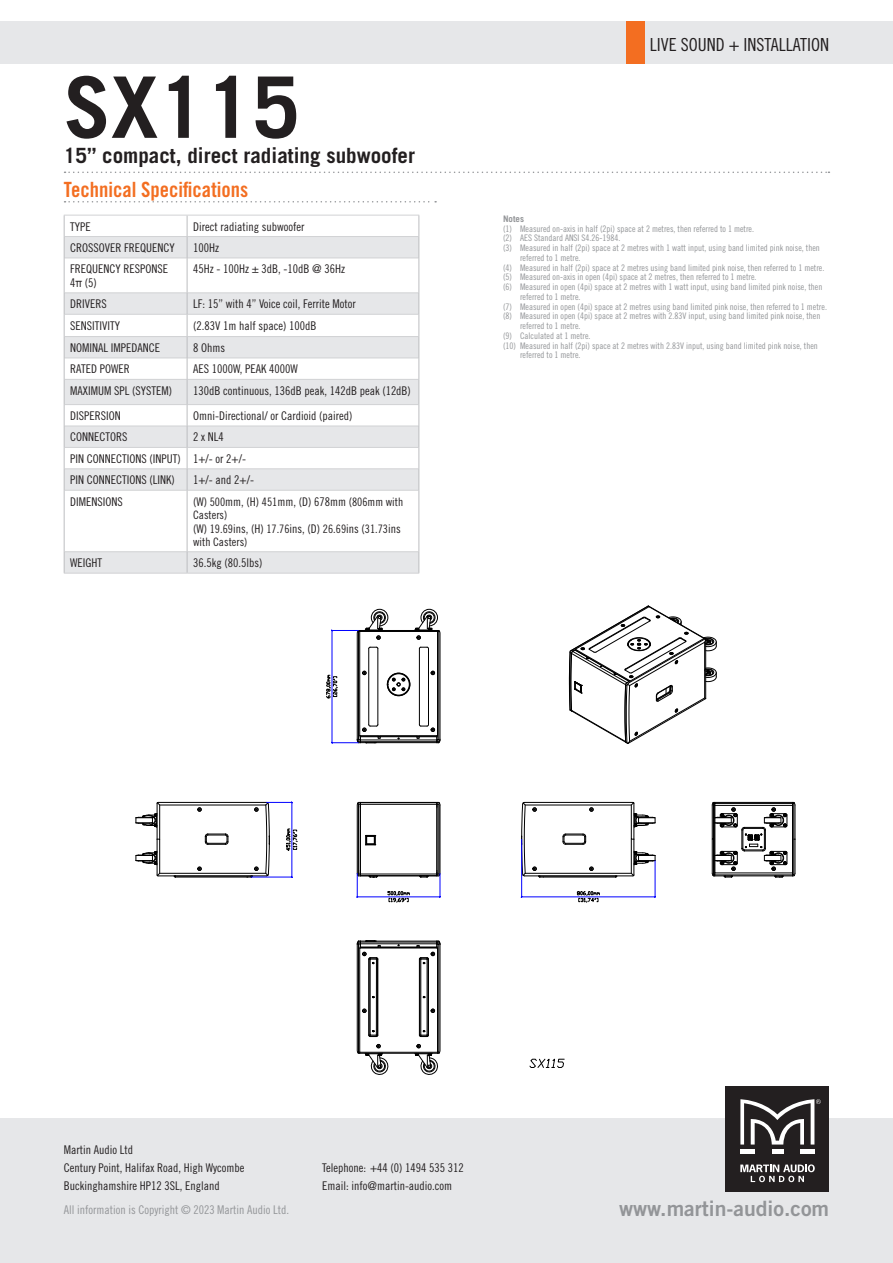
<style>
.page{position:relative;width:893px;height:1263px;background:#fff}
.page>*{position:absolute;margin:0;border:0;box-sizing:border-box;transform-origin:0 0}
.t1{font:700 84.9px "Trade Gothic";color:#231f20}
.t2{font:21.15px "Trade Gothic Bold Two";color:#939598}
.t3{font:700 21px "Trade Gothic";color:#231f20}
.t4{font:21px "Trade Gothic Bold Cond Twenty";color:#f36e21}
.t5{font:18px "Trade Gothic Cond Eighteen";color:#231f20}
.t6{font:12px/18px "Trade Gothic Cond Eighteen";color:#231f20}
.t7{font:12px "Trade Gothic Cond Eighteen";color:#939598}
.t8{font:11.7px "Trade Gothic Cond Eighteen";color:#231f20}
.t9{font:9px "Trade Gothic Cond Eighteen";color:#939598}
.t10{font:700 9px "Trade Gothic";color:#939598}
.s1{font-family:"Arial Narrow"}
.s2{font-size:11.7px}
</style>
<div class="page">
<div style="left:0;top:21px;width:893px;height:43px;background:#e6e7e9"></div>
<div style="left:0;top:1118px;width:893px;height:145px;background:#e6e7e9"></div>
<div style="left:725px;top:1086px;width:104px;height:106px;background:#231f20"></div>
<div style="left:740px;top:1149px;width:15px;height:5px;background:#fff"></div>
<div style="left:800px;top:1149px;width:14px;height:5px;background:#fff"></div>
<div style="left:772px;top:1149px;width:11px;height:5px;background:#fff"></div>
<svg style="left:740px;top:1164px;width:75px;height:18px"></svg>
<svg style="left:740px;top:1099px;width:81px;height:45px"></svg>
<svg style="left:65px;top:172px;width:764px;height:1px"></svg>
<div style="left:627px;top:21px;width:18px;height:43px;background:#f36e21"></div>
<svg style="left:65px;top:201px;width:371px;height:2px"></svg>
<svg style="left:65px;top:237px;width:353px;height:336px"></svg>
<hr style="left:65px;top:236px;width:122px;height:1px;background:#d1d2d4">
<hr style="left:187px;top:236px;width:231px;height:1px;background:#d1d2d4">
<hr style="left:65px;top:258px;width:122px;height:1px;background:#d1d2d4">
<hr style="left:187px;top:258px;width:231px;height:1px;background:#d1d2d4">
<hr style="left:65px;top:292px;width:122px;height:1px;background:#d1d2d4">
<hr style="left:187px;top:292px;width:231px;height:1px;background:#d1d2d4">
<hr style="left:65px;top:314px;width:122px;height:1px;background:#d1d2d4">
<hr style="left:187px;top:314px;width:231px;height:1px;background:#d1d2d4">
<hr style="left:65px;top:336px;width:122px;height:1px;background:#d1d2d4">
<hr style="left:187px;top:336px;width:231px;height:1px;background:#d1d2d4">
<hr style="left:65px;top:358px;width:122px;height:1px;background:#d1d2d4">
<hr style="left:187px;top:358px;width:231px;height:1px;background:#d1d2d4">
<hr style="left:65px;top:379px;width:122px;height:1px;background:#d1d2d4">
<hr style="left:187px;top:379px;width:231px;height:1px;background:#d1d2d4">
<hr style="left:65px;top:404px;width:122px;height:1px;background:#d1d2d4">
<hr style="left:187px;top:404px;width:231px;height:1px;background:#d1d2d4">
<hr style="left:65px;top:426px;width:122px;height:1px;background:#d1d2d4">
<hr style="left:187px;top:426px;width:231px;height:1px;background:#d1d2d4">
<hr style="left:65px;top:447px;width:122px;height:1px;background:#d1d2d4">
<hr style="left:187px;top:447px;width:231px;height:1px;background:#d1d2d4">
<hr style="left:65px;top:468px;width:122px;height:1px;background:#d1d2d4">
<hr style="left:187px;top:468px;width:231px;height:1px;background:#d1d2d4">
<hr style="left:65px;top:490px;width:122px;height:1px;background:#d1d2d4">
<hr style="left:187px;top:490px;width:231px;height:1px;background:#d1d2d4">
<hr style="left:65px;top:551px;width:122px;height:1px;background:#d1d2d4">
<hr style="left:187px;top:551px;width:231px;height:1px;background:#d1d2d4">
<svg style="left:187px;top:216px;width:1px;height:42px"></svg>
<hr style="left:187px;top:258px;width:1px;height:35px;background:#bcbdc0">
<svg style="left:187px;top:293px;width:1px;height:197px"></svg>
<hr style="left:187px;top:490px;width:1px;height:62px;background:#bcbdc0">
<svg style="left:187px;top:552px;width:1px;height:21px"></svg>
<hr style="left:64px;top:215px;width:123px;height:1px;background:#d1d2d4">
<hr style="left:187px;top:215px;width:232px;height:1px;background:#d1d2d4">
<hr style="left:64px;top:573px;width:123px;height:1px;background:#d1d2d4">
<hr style="left:187px;top:573px;width:232px;height:1px;background:#d1d2d4">
<svg style="left:64px;top:216px;width:1px;height:42px"></svg>
<svg style="left:418px;top:216px;width:1px;height:42px"></svg>
<hr style="left:64px;top:258px;width:1px;height:35px;background:#bcbdc0">
<hr style="left:418px;top:258px;width:1px;height:35px;background:#bcbdc0">
<svg style="left:64px;top:293px;width:1px;height:197px"></svg>
<svg style="left:418px;top:293px;width:1px;height:197px"></svg>
<hr style="left:64px;top:490px;width:1px;height:62px;background:#bcbdc0">
<hr style="left:418px;top:490px;width:1px;height:62px;background:#bcbdc0">
<svg style="left:64px;top:552px;width:1px;height:21px"></svg>
<svg style="left:418px;top:552px;width:1px;height:21px"></svg>
<svg style="left:529px;top:1058px;width:36px;height:10px"></svg>
<svg style="left:521px;top:802px;width:135px;height:76px"></svg>
<svg style="left:357px;top:940px;width:84px;height:135px"></svg>
<svg style="left:569px;top:605px;width:148px;height:139px"></svg>
<hr style="left:795px;top:805px;width:1px;height:34px;background:#000">
<hr style="left:795px;top:839px;width:1px;height:34px;background:#000">
<svg style="left:712px;top:802px;width:83px;height:76px"></svg>
<svg style="left:326px;top:609px;width:115px;height:135px"></svg>
<svg style="left:356px;top:802px;width:85px;height:101px"></svg>
<hr style="left:521px;top:839px;width:1px;height:58px;background:#00f">
<hr style="left:655px;top:861px;width:1px;height:36px;background:#00f">
<hr style="left:522px;top:896px;width:133px;height:1px;background:#00f">
<svg style="left:577px;top:891px;width:23px;height:12px"></svg>
<svg style="left:135px;top:801px;width:163px;height:77px"></svg>
<h1 class="t1" style="left:64px;top:55px;width:238px">SX115</h1>
<h3 class="t3" style="left:64px;top:143px;width:353px">15” compact, direct radiating subwoofer</h3>
<h3 class="t4" style="left:64px;top:177px;width:186px">Technical Specifications</h3>
<h3 class="t6" style="left:70px;top:217px;width:22px">TYPE</h3>
<h3 class="t6" style="left:193px;top:217px;width:113px">Direct radiating subwoofer</h3>
<h3 class="t6" style="left:70px;top:239px;width:106px">CROSSOVER FREQUENCY</h3>
<h3 class="t6" style="left:193px;top:239px;width:27px">100Hz</h3>
<h3 class="t6" style="left:70px;top:262px;width:99px;line-height:13.5px">FREQUENCY RESPONSE<br>4<span class="s1">π</span> (5)</h3>
<h3 class="t6" style="left:193px;top:260px;width:154px">45Hz - 100Hz ± 3dB, -10dB @ 36Hz</h3>
<h3 class="t6" style="left:70px;top:295px;width:38px">DRIVERS</h3>
<h3 class="t6" style="left:193px;top:295px;width:164px">LF: 15” with 4” Voice coil, Ferrite Motor</h3>
<h3 class="t6" style="left:70px;top:316px;width:51px">SENSITIVITY</h3>
<h3 class="t6" style="left:193px;top:316px;width:125px">(2.83V 1m half space) 100dB</h3>
<h3 class="t6" style="left:70px;top:339px;width:91px">NOMINAL IMPEDANCE</h3>
<h3 class="t6" style="left:193px;top:339px;width:33px">8 Ohms</h3>
<h3 class="t6" style="left:70px;top:360px;width:61px">RATED POWER</h3>
<h3 class="t6" style="left:193px;top:360px;width:106px">AES 1000W, PEAK 4000W</h3>
<h3 class="t6" style="left:70px;top:381px;width:103px">MAXIMUM SPL (SYSTEM)</h3>
<h3 class="t6" style="left:193px;top:381px;width:219px">130dB continuous, 136dB peak, 142dB peak (12dB)</h3>
<h3 class="t6" style="left:70px;top:407px;width:52px">DISPERSION</h3>
<h3 class="t6" style="left:193px;top:407px;width:161px">Omni-Directional/ or Cardioid (paired)</h3>
<h3 class="t6" style="left:70px;top:428px;width:59px">CONNECTORS</h3>
<h3 class="t6" style="left:70px;top:426px;width:177px;line-height:21.5px;text-indent:123px">2 x NL4<br>PIN CONNECTIONS (INPUT) 1+/- or 2+/-<br>PIN CONNECTIONS (LINK)</h3>
<h3 class="t6" style="left:193px;top:471px;width:63px">1+/- and 2+/-</h3>
<h3 class="t6" style="left:70px;top:492px;width:54px">DIMENSIONS</h3>
<h3 class="t6" style="left:193px;top:492px;width:212px">(W) <span class="s2">500</span>mm, (H) <span class="s2">451</span>mm, (D) 678mm (<span class="s2">806mm with</span></h3>
<p class="t8" style="left:193px;top:508px;width:36px">Casters)</p>
<h3 class="t6" style="left:193px;top:519px;width:209px">(W) <span class="s2">19.69</span>ins, (H) <span class="s2">17.76</span>ins, (D) <span class="s2">26.69</span>ins (<span class="s2">31.73</span>ins</h3>
<p class="t8" style="left:193px;top:535px;width:56px">with Casters)</p>
<h3 class="t6" style="left:70px;top:554px;width:33px">WEIGHT</h3>
<h3 class="t6" style="left:193px;top:554px;width:71px">36.5kg (80.5lbs)</h3>
<h3 class="t5" style="left:650px;top:34px;width:181px">LIVE SOUND + INSTALLATION</h3>
<p class="t10" style="left:503px;top:213px;width:22px">Notes</p>
<p class="t9" style="left:503px;top:223px;width:252px">(1) Measured on-axis in half (2pi) space at 2 metres, then referred to 1 metre.</p>
<p class="t9" style="left:503px;top:233px;width:119px">(2) AES Standard ANSI S4.26-1984.</p>
<p class="t9" style="left:503px;top:242px;width:318px">(3) Measured in half (2pi) space at 2 metres with 1 watt input, using band limited pink noise, then</p>
<p class="t9" style="left:520px;top:252px;width:62px">referred to 1 metre.</p>
<p class="t9" style="left:503px;top:262px;width:323px">(4) Measured in half (2pi) space at 2 metres using band limited pink noise, then referred to 1 metre.</p>
<p class="t9" style="left:503px;top:272px;width:255px">(5) Measured on-axis in open (4pi) space at 2 metres, then referred to 1 metre.</p>
<p class="t9" style="left:503px;top:281px;width:321px">(6) Measured in open (4pi) space at 2 metres with 1 watt input, using band limited pink noise, then</p>
<p class="t9" style="left:520px;top:291px;width:62px">referred to 1 metre.</p>
<p class="t9" style="left:503px;top:301px;width:325px">(7) Measured in open (4pi) space at 2 metres using band limited pink noise, then referred to 1 metre.</p>
<p class="t9" style="left:503px;top:311px;width:319px">(8) Measured in open (4pi) space at 2 metres with 2.83V input, using band limited pink noise, then</p>
<p class="t9" style="left:520px;top:320px;width:62px">referred to 1 metre.</p>
<p class="t9" style="left:503px;top:330px;width:89px">(9) Calculated at 1 metre.</p>
<p class="t9" style="left:503px;top:340px;width:316px">(10) Measured in half (2pi) space at 2 metres with 2.83V input, using band limited pink noise, then</p>
<p class="t9" style="left:520px;top:350px;width:62px">referred to 1 metre.</p>
<h3 class="t6" style="left:64px;top:1140px;width:182px">Martin Audio Ltd<br>Century Point, Halifax Road, High Wycombe<br>Buckinghamshire HP12 3SL, England</h3>
<h3 class="t7" style="left:64px;top:1202px;width:227px">All information is Copyright © 2023 Martin Audio Ltd.</h3>
<h3 class="t6" style="left:322px;top:1158px;width:143px">Telephone: +44 (0) 1494 535 312<br>Email: info@martin-audio.com</h3>
<h2 class="t2" style="left:619px;top:1196px;width:212px">www.martin-audio.com</h2>
</div>
